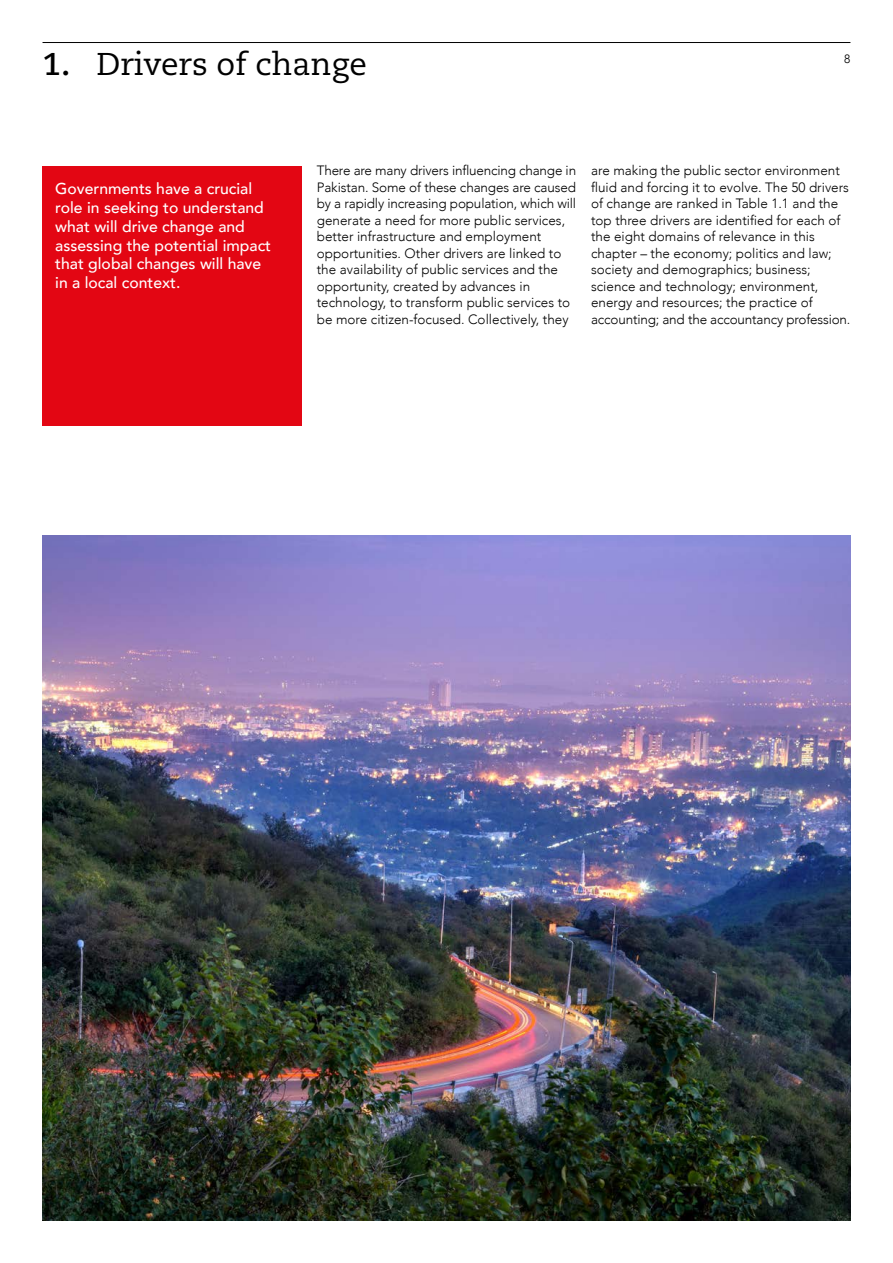
<style>
.page{position:relative;width:893px;height:1263px;background:#fff}
.page>*{position:absolute;margin:0;border:0;box-sizing:border-box;transform-origin:0 0}
.t1{font:31.5px "Caecilia";color:#000}
.t2{font:500 15.75px/18.8px "Avenir";color:#fff}
.t3{font:300 13.5px/16.5px "Avenir";color:#000}
.t4{font:300 12px "Avenir";color:#000}
.s1{font-weight:700}
</style>
<div class="page">
<hr style="left:43px;top:42px;width:807px;height:1px;background:#000">
<div style="left:43px;top:166px;width:259px;height:259px;background:#e30613"></div>
<img style="left:43px;top:536px;width:807px;height:684px">
<h1 class="t1" style="left:43px;top:46px;width:326px"><span class="s1">1.</span> Drivers of change</h1>
<p class="t4" style="left:844px;top:52px;width:8px">8</p>
<p class="t2" style="left:55px;top:179px;width:217px">Governments have a crucial role in seeking to understand what will drive change and assessing the potential impact that global changes will have in a local context.</p>
<p class="t3" style="left:317px;top:162px;width:261px">There are many drivers influencing change in Pakistan. Some of these changes are caused by a rapidly increasing population, which will generate a need for more public services, better infrastructure and employment opportunities. Other drivers are linked to the availability of public services and the opportunity, created by advances in technology, to transform public services to be more citizen-focused. Collectively, they</p>
<p class="t3" style="left:591px;top:162px;width:261px">are making the public sector environment fluid and forcing it to evolve. The 50 drivers of change are ranked in Table 1.1 and the top three drivers are identified for each of the eight domains of relevance in this chapter – the economy; politics and law; society and demographics; business; science and technology; environment, energy and resources; the practice of accounting; and the accountancy profession.</p>
</div>
